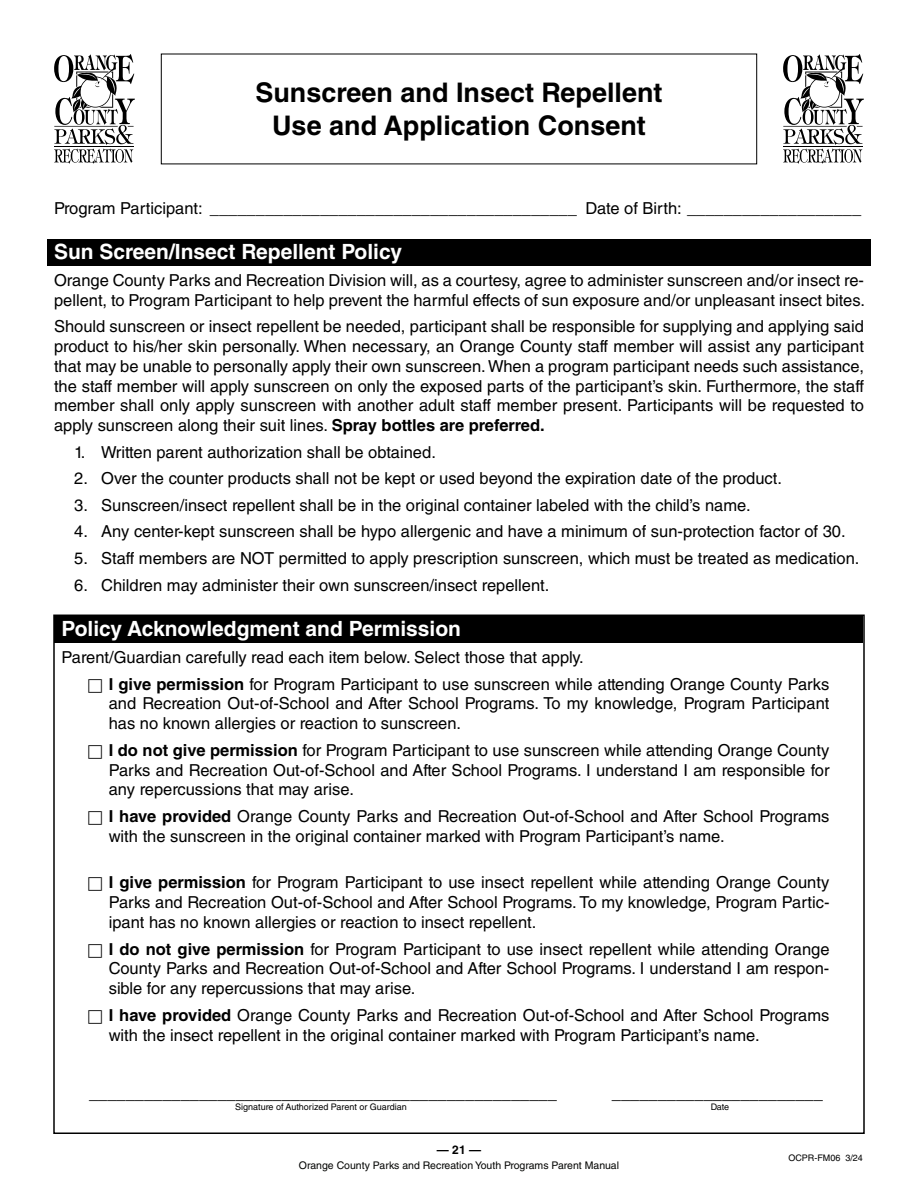
<style>
.page{position:relative;width:918px;height:1188px;background:#fff}
.page>*{position:absolute;margin:0;border:0;box-sizing:border-box;transform-origin:0 0}
.t1{font:700 27px/32.4px "Helvetica LT Std";color:#000;text-align:center}
.t2{font:700 21px "Helvetica LT Std";color:#fff}
.t3{font:16.5px/19.8px "Helvetica LT Std";color:#000;text-align:justify}
.t4{font:700 12px "Helvetica LT Std";color:#000}
.t5{font:10.5px "Helvetica LT Std";color:#040503}
.t6{font:9px "Helvetica LT Std";color:#000}
.s1{font-weight:700}
</style>
<div class="page">
<svg style="left:54px;top:54px;width:81px;height:110px"></svg>
<svg style="left:783px;top:54px;width:81px;height:110px"></svg>
<div style="left:47px;top:239px;width:824px;height:26px;background:#000"></div>
<div style="left:55px;top:616px;width:808px;height:26px;background:#000"></div>
<h3 class="t1" style="left:255px;top:76px;width:409px">Sunscreen and Insect Repellent<br>Use and Application Consent</h3>
<p class="t3" style="left:54px;top:199px;width:524px">Program Participant: ________________________________________</p>
<p class="t3" style="left:586px;top:199px;width:277px">Date of Birth: ___________________</p>
<h4 class="t2" style="left:54px;top:239px;width:350px">Sun Screen/Insect Repellent Policy</h4>
<p class="t3" style="left:54px;top:270px;width:812px">Orange County Parks and Recreation Division will, as a courtesy, agree to administer sunscreen and/or insect re&shy;pellent, to Program Participant to help prevent the harmful effects of sun exposure and/or unpleasant insect bites.</p>
<p class="t3" style="left:54px;top:317px;width:812px">Should sunscreen or insect repellent be needed, participant shall be responsible for supplying and applying said product to his/her skin personally. When necessary, an Orange County staff member will assist any participant that may be unable to personally apply their own sunscreen. When a program participant needs such assistance, the staff member will apply sunscreen on only the exposed parts of the participant’s skin. Furthermore, the staff member shall only apply sunscreen with another adult staff member present. Participants will be requested to apply sunscreen along their suit lines. <span class="s1">Spray bottles are preferred .</span></p>
<p class="t3" style="left:74px;top:442px;width:363px">1. Written parent authorization shall be obtained.</p>
<p class="t3" style="left:74px;top:469px;width:709px">2. Over the counter products shall not be kept or used beyond the expiration date of the product.</p>
<p class="t3" style="left:74px;top:495px;width:678px">3. Sunscreen/insect repellent shall be in the original container labeled with the child’s name.</p>
<p class="t3" style="left:74px;top:522px;width:773px">4. Any center-kept sunscreen shall be hypo allergenic and have a minimum of sun-protection factor of 30.</p>
<p class="t3" style="left:74px;top:548px;width:787px">5. Staff members are NOT permitted to apply prescription sunscreen, which must be treated as medication.</p>
<p class="t3" style="left:74px;top:575px;width:477px">6. Children may administer their own sunscreen/insect repellent.</p>
<h4 class="t2" style="left:62px;top:616px;width:401px">Policy Acknowledgment and Permission</h4>
<p class="t3" style="left:62px;top:647px;width:524px">Parent/Guardian carefully read each item below. Select those that apply.</p>
<p class="t3" style="left:109px;top:674px;width:722px"><span class="s1">I give permission</span> for Program Participant to use sunscreen while attending Orange County Parks and Recreation Out-of-School and After School Programs. To my knowledge, Program Participant has no known allergies or reaction to sunscreen.</p>
<p class="t3" style="left:109px;top:740px;width:722px"><span class="s1">I do not give permission</span> for Program Participant to use sunscreen while attending Orange County Parks and Recreation Out-of-School and After School Programs. I understand I am responsible for any repercussions that may arise.</p>
<p class="t3" style="left:109px;top:806px;width:722px"><span class="s1">I have provided</span> Orange County Parks and Recreation Out-of-School and After School Programs with the sunscreen in the original container marked with Program Participant’s name.</p>
<p class="t3" style="left:109px;top:873px;width:722px"><span class="s1">I give permission</span> for Program Participant to use insect repellent while attending Orange County Parks and Recreation Out-of-School and After School Programs. To my knowledge, Program Partic&shy;ipant has no known allergies or reaction to insect repellent.</p>
<p class="t3" style="left:109px;top:939px;width:722px"><span class="s1">I do not give permission</span> for Program Participant to use insect repellent while attending Orange County Parks and Recreation Out-of-School and After School Programs. I understand I am respon&shy;sible for any repercussions that may arise.</p>
<p class="t3" style="left:109px;top:1005px;width:722px"><span class="s1">I have provided</span> Orange County Parks and Recreation Out-of-School and After School Programs with the insect repellent in the original container marked with Program Participant’s name.</p>
<p class="t3" style="left:89px;top:1083px;width:469px">___________________________________________________</p>
<p class="t3" style="left:612px;top:1083px;width:213px">_______________________</p>
<p class="t6" style="left:235px;top:1102px;width:173px">Signature of Authorized Parent or Guardian</p>
<p class="t6" style="left:711px;top:1102px;width:20px">Date</p>
<p class="t4" style="left:437px;top:1142px;width:46px">— 21 —</p>
<p class="t5" style="left:299px;top:1161px;width:322px">Orange County Parks and Recreation Youth Programs Parent Manual</p>
<p class="t6" style="left:788px;top:1152px;width:76px">OCPR-FM06 3/24</p>
</div>
